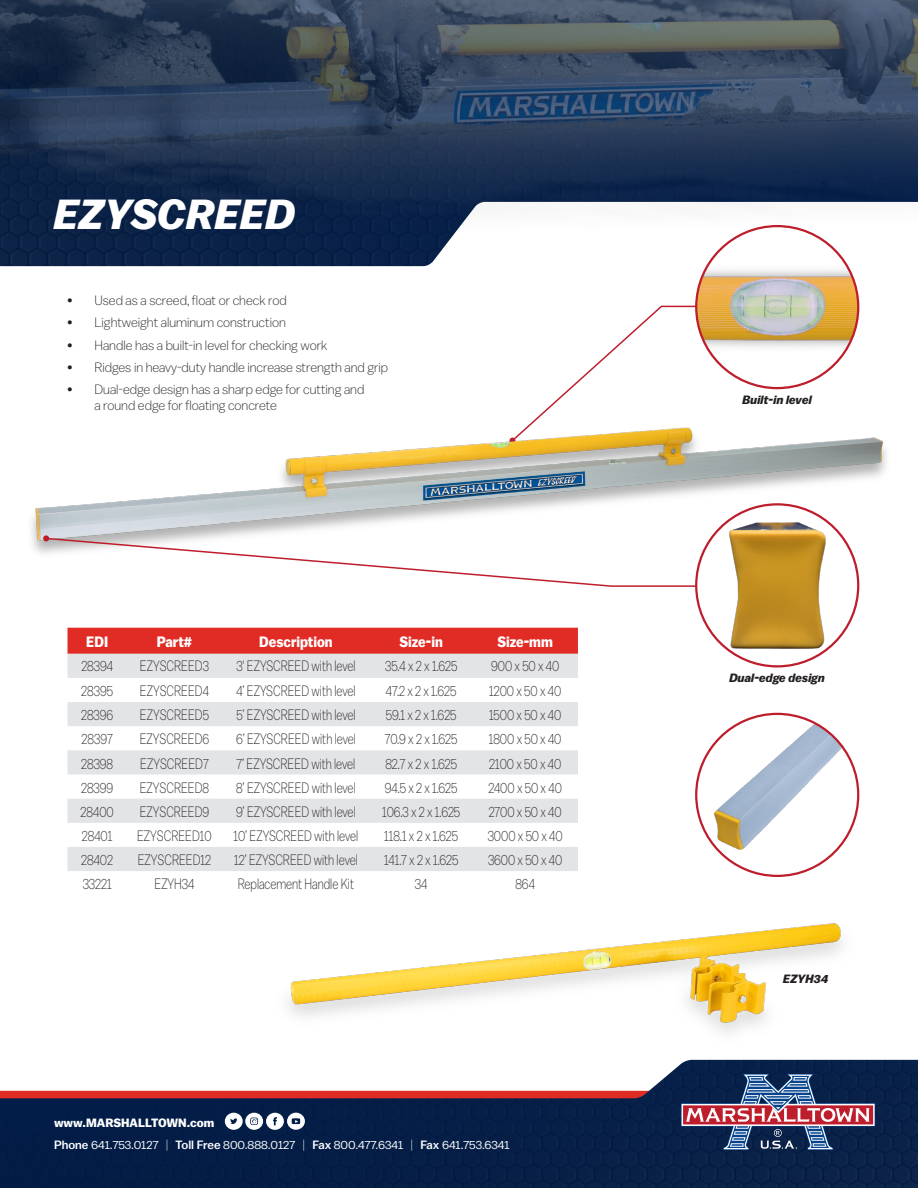
<style>
.page{position:relative;width:918px;height:1188px;background:#fff}
.page>*{position:absolute;margin:0;border:0;box-sizing:border-box;transform-origin:0 0}
.t1{font:italic 700 42px "Balto";color:#fff}
.Table_info{font:300 15px "Balto";color:#231f20;scale:.8 1}
.Marshalltown_Table_Header{font:700 15px "Balto";color:#fff;scale:.9 1}
.t2{font:300 13.5px/16.2px "Balto";color:#231f20}
.t3{font:12px "Balto";color:#fff}
.t4{font:italic 700 12px "Balto";color:#231f20}
.t5{font:700 12px "Balto";color:#fff}
.s1{font-weight:500}
.s2{font-weight:300}
</style>
<div class="page">
<img style="left:0;top:1060px;width:918px;height:128px">
<svg style="left:0;top:1074px;width:918px;height:76px"></svg>
<img style="left:0;top:0;width:918px;height:267px">
<img style="left:288px;top:923px;width:555px;height:110px">
<div style="left:68px;top:628px;width:510px;height:26px;background:#e12c26"></div>
<svg style="left:68px;top:654px;width:510px;height:217px;fill:#e3e4e6"></svg>
<img style="left:696px;top:261px;width:162px;height:92px">
<svg style="left:526px;top:305px;width:171px;height:122px"></svg>
<img style="left:31px;top:427px;width:856px;height:133px">
<img style="left:721px;top:514px;width:112px;height:142px">
<img style="left:713px;top:714px;width:145px;height:136px">
<svg style="left:43px;top:535px;width:654px;height:53px"></svg>
<p class="t1" style="left:54px;top:189px;width:243px">EZYSCREED</p>
<p class="t2" style="left:68px;top:292px;width:221px">• Used as a screed, float or check rod</p>
<p class="t2" style="left:68px;top:314px;width:220px">• Lightweight aluminum construction</p>
<p class="t2" style="left:68px;top:337px;width:261px">• Handle has a built-in level for checking work</p>
<p class="t2" style="left:68px;top:359px;width:322px">• Ridges in heavy-duty handle increase strength and grip</p>
<p class="t2" style="left:94px;top:381px;width:271px;text-indent:-27px">• Dual-edge design has a sharp edge for cutting and a round edge for floating concrete</p>
<p class="Marshalltown_Table_Header" style="left:86px;top:633px;width:26px">EDI</p>
<p class="Marshalltown_Table_Header" style="left:157px;top:633px;width:41px">Part#</p>
<p class="Marshalltown_Table_Header" style="left:259px;top:633px;width:83px">Description</p>
<p class="Marshalltown_Table_Header" style="left:400px;top:633px;width:50px">Size-in</p>
<p class="Marshalltown_Table_Header" style="left:498px;top:633px;width:63px">Size-mm</p>
<p class="Table_info" style="left:81px;top:657px;width:41px">28394</p>
<p class="Table_info" style="left:140px;top:657px;width:88px">EZYSCREED3</p>
<p class="Table_info" style="left:236px;top:657px;width:151px">3' EZYSCREED with level</p>
<p class="Table_info" style="left:385px;top:657px;width:92px">35.4 x 2 x 1.625</p>
<p class="Table_info" style="left:491px;top:657px;width:87px">900 x 50 x 40</p>
<p class="Table_info" style="left:81px;top:682px;width:41px">28395</p>
<p class="Table_info" style="left:140px;top:682px;width:88px">EZYSCREED4</p>
<p class="Table_info" style="left:236px;top:682px;width:151px">4’ EZYSCREED with level</p>
<p class="Table_info" style="left:386px;top:682px;width:90px">47.2 x 2 x 1.625</p>
<p class="Table_info" style="left:489px;top:682px;width:92px">1200 x 50 x 40</p>
<p class="Table_info" style="left:81px;top:706px;width:42px">28396</p>
<p class="Table_info" style="left:140px;top:706px;width:88px">EZYSCREED5</p>
<p class="Table_info" style="left:236px;top:706px;width:151px">5’ EZYSCREED with level</p>
<p class="Table_info" style="left:386px;top:706px;width:90px">59.1 x 2 x 1.625</p>
<p class="Table_info" style="left:489px;top:706px;width:92px">1500 x 50 x 40</p>
<p class="Table_info" style="left:82px;top:730px;width:40px">28397</p>
<p class="Table_info" style="left:140px;top:730px;width:88px">EZYSCREED6</p>
<p class="Table_info" style="left:236px;top:730px;width:151px">6’ EZYSCREED with level</p>
<p class="Table_info" style="left:385px;top:730px;width:92px">70.9 x 2 x 1.625</p>
<p class="Table_info" style="left:489px;top:730px;width:92px">1800 x 50 x 40</p>
<p class="Table_info" style="left:81px;top:755px;width:42px">28398</p>
<p class="Table_info" style="left:140px;top:755px;width:87px">EZYSCREED7</p>
<p class="Table_info" style="left:237px;top:755px;width:150px">7’ EZYSCREED with level</p>
<p class="Table_info" style="left:385px;top:755px;width:91px">82.7 x 2 x 1.625</p>
<p class="Table_info" style="left:489px;top:755px;width:92px">2100 x 50 x 40</p>
<p class="Table_info" style="left:81px;top:779px;width:42px">28399</p>
<p class="Table_info" style="left:140px;top:779px;width:88px">EZYSCREED8</p>
<p class="Table_info" style="left:236px;top:779px;width:151px">8’ EZYSCREED with level</p>
<p class="Table_info" style="left:385px;top:779px;width:92px">94.5 x 2 x 1.625</p>
<p class="Table_info" style="left:489px;top:779px;width:93px">2400 x 50 x 40</p>
<p class="Table_info" style="left:81px;top:803px;width:43px">28400</p>
<p class="Table_info" style="left:140px;top:803px;width:88px">EZYSCREED9</p>
<p class="Table_info" style="left:236px;top:803px;width:151px">9’ EZYSCREED with level</p>
<p class="Table_info" style="left:382px;top:803px;width:99px">106.3 x 2 x 1.625</p>
<p class="Table_info" style="left:489px;top:803px;width:93px">2700 x 50 x 40</p>
<p class="Table_info" style="left:82px;top:827px;width:40px">28401</p>
<p class="Table_info" style="left:137px;top:827px;width:95px">EZYSCREED10</p>
<p class="Table_info" style="left:234px;top:827px;width:157px">10’ EZYSCREED with level</p>
<p class="Table_info" style="left:384px;top:827px;width:94px">118.1 x 2 x 1.625</p>
<p class="Table_info" style="left:488px;top:827px;width:95px">3000 x 50 x 40</p>
<p class="Table_info" style="left:81px;top:851px;width:41px">28402</p>
<p class="Table_info" style="left:138px;top:851px;width:93px">EZYSCREED12</p>
<p class="Table_info" style="left:234px;top:851px;width:156px">12’ EZYSCREED with level</p>
<p class="Table_info" style="left:384px;top:851px;width:94px">141.7 x 2 x 1.625</p>
<p class="Table_info" style="left:488px;top:851px;width:95px">3600 x 50 x 40</p>
<p class="Table_info" style="left:83px;top:875px;width:38px">33221</p>
<p class="Table_info" style="left:155px;top:875px;width:51px">EZYH34</p>
<p class="Table_info" style="left:238px;top:875px;width:147px">Replacement Handle Kit</p>
<p class="Table_info" style="left:415px;top:875px;width:17px">34</p>
<p class="Table_info" style="left:515px;top:875px;width:26px">864</p>
<p class="t5" style="left:54px;top:1115px;width:162px">www.MARSHALLTOWN.com</p>
<p class="t3" style="left:54px;top:1138px;width:457px"><span class="s1">Phone</span> 641.753.0127 <span class="s2">|</span> <span class="s1">Toll Free</span> 800.888.0127 <span class="s2">|</span> <span class="s1">Fax</span> 800.477.6341 <span class="s2">|</span> <span class="s1">Fax</span> 641.753.6341</p>
<p class="t4" style="left:743px;top:393px;width:71px">Built-in level</p>
<p class="t4" style="left:729px;top:671px;width:97px">Dual-edge design</p>
<p class="t4" style="left:783px;top:972px;width:47px">EZYH34</p>
</div>
